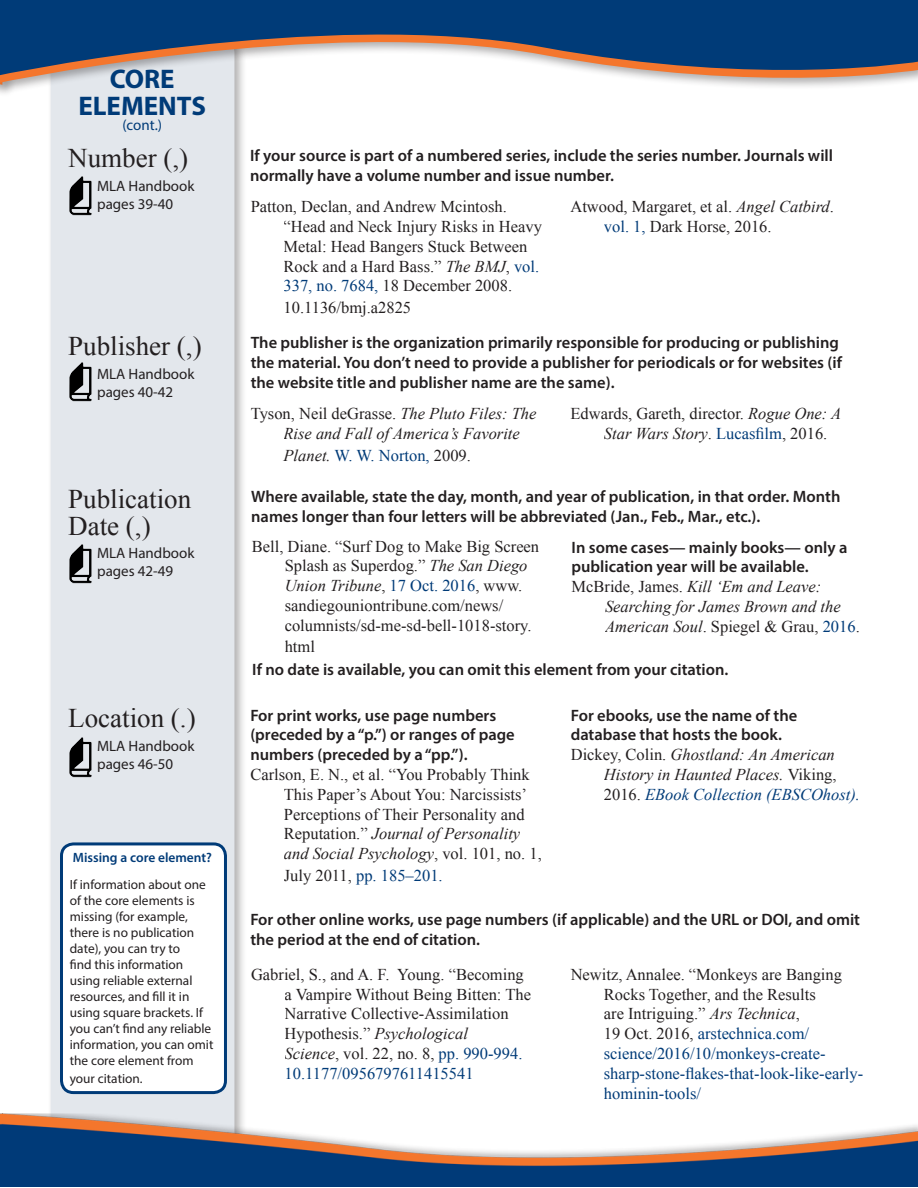
<style>
.page{position:relative;width:918px;height:1188px;background:#fff}
.page>*{position:absolute;margin:0;border:0;box-sizing:border-box;transform-origin:0 0}
.t1{font:27px "Times New Roman";color:#231f20}
.t2{font:700 27px "Myriad Pro";color:#003b78}
.t3{font:600 16.5px/19.8px "Myriad Pro";color:#231f20}
.t4{font:16.5px/19.8px "Times New Roman";color:#231f20}
.t5{font:italic 16.5px/19.8px "Times New Roman";color:#231f20}
.t6{font:16.5px/19.8px "Times New Roman";color:#003b78}
.t7{font:15px "Myriad Pro";color:#231f20}
.t8{font:15px "Myriad Pro";color:#003b78}
.t9{font:600 13.5px "Myriad Pro";color:#003b78}
.t10{font:13.35px/16px "Myriad Pro";color:#231f20}
.s1{font-style:italic}
.s2{color:#003b78}
.s3{font-style:normal}
.s4{font-style:italic;color:#231f20}
.s5{color:#231f20}
.s6{font-style:normal;color:#003b78}
</style>
<div class="page">
<img style="left:0;top:1113px;width:918px;height:73px">
<div style="left:47px;top:31px;width:201px;height:1134px;background:#231f20;opacity:.35"></div>
<div style="left:51px;top:35px;width:183px;height:1117px;background:#e3e7ec;border-radius:18px"></div>
<svg style="left:0;top:0;width:918px;height:88px;fill:#003b78"></svg>
<img style="left:69px;top:176px;width:23px;height:40px">
<img style="left:69px;top:362px;width:23px;height:40px">
<img style="left:69px;top:544px;width:23px;height:40px">
<img style="left:69px;top:737px;width:23px;height:41px">
<div style="left:62px;top:844px;width:163px;height:249px;background:#fff;border-radius:12px"></div>
<div style="left:60px;top:842px;width:167px;height:252px;border:3px solid #003b78;border-radius:12px"></div>
<p class="t2" style="left:110px;top:61px;width:67px">CORE</p>
<p class="t2" style="left:78px;top:88px;width:129px">ELEMENTS</p>
<p class="t8" style="left:122px;top:116px;width:41px">(cont.)</p>
<p class="t1" style="left:68px;top:140px;width:121px">Number (,)</p>
<p class="t7" style="left:97px;top:177px;width:99px">MLA Handbook</p>
<p class="t7" style="left:97px;top:195px;width:78px">pages 39-40</p>
<p class="t1" style="left:68px;top:327px;width:135px">Publisher (,)</p>
<p class="t7" style="left:97px;top:364px;width:99px">MLA Handbook</p>
<p class="t7" style="left:97px;top:382px;width:78px">pages 40-42</p>
<p class="t1" style="left:68px;top:481px;width:125px">Publication</p>
<p class="t1" style="left:68px;top:508px;width:84px">Date (,)</p>
<p class="t7" style="left:97px;top:543px;width:99px">MLA Handbook</p>
<p class="t7" style="left:97px;top:561px;width:78px">pages 42-49</p>
<p class="t1" style="left:68px;top:700px;width:129px">Location (.)</p>
<p class="t7" style="left:97px;top:737px;width:99px">MLA Handbook</p>
<p class="t7" style="left:97px;top:755px;width:78px">pages 46-50</p>
<p class="t9" style="left:73px;top:849px;width:141px">Missing a core element?</p>
<p class="t10" style="left:70px;top:876px;width:145px">If information about one of the core elements is missing (for example, there is no publication date), you can try to<br>find this information using reliable external resources, and fill it in using square brackets. If you can’t find any reliable information, you can omit the core element from</p>
<p class="t10" style="left:70px;top:1071px;width:74px">your citation.</p>
<p class="t3" style="left:250px;top:146px;width:585px">If your source is part of a numbered series, include the series number. Journals will normally have a volume number and issue number.</p>
<p class="t4" style="left:284px;top:196px;width:260px;text-indent:-33px">Patton, Declan, and Andrew Mcintosh. “Head and Neck Injury Risks in Heavy Metal: Head Bangers Stuck Between Rock and a Hard Bass.” <span class="s1">The BMJ</span>, <span class="s2">vol.<br>337, no. 7684,</span> 18 December 2008.</p>
<p class="t4" style="left:284px;top:297px;width:129px">10.1136/bmj.a2825</p>
<p class="t4" style="left:604px;top:196px;width:232px;text-indent:-33px">Atwood, Margaret, et al. <span class="s1">Angel Catbird</span>. <span class="s2">vol. 1,</span> Dark Horse, 2016.</p>
<p class="t3" style="left:251px;top:332px;width:593px">The publisher is the organization primarily responsible for producing or publishing the material. You don’t need to provide a publisher for periodicals or for websites (if the website title and publisher name are the same).</p>
<p class="t5" style="left:284px;top:404px;width:254px;text-indent:-33px"><span class="s3">Tyson, Neil deGrasse.</span> The Pluto Files: The<br>Rise and Fall of America’s Favorite</p>
<p class="t6" style="left:284px;top:445px;width:189px"><span class="s4">Planet.</span> W. W. Norton, <span class="s5">2009.</span></p>
<p class="t3" style="left:251px;top:486px;width:591px">Where available, state the day, month, and year of publication, in that order. Month names longer than four letters will be abbreviated (Jan., Feb., Mar., etc.).</p>
<p class="t4" style="left:604px;top:404px;width:239px;text-indent:-33px">Edwards, Gareth, director. <span class="s1">Rogue One: A<br>Star Wars Story</span>. <span class="s2">Lucasfilm</span>, 2016.</p>
<p class="t4" style="left:285px;top:536px;width:256px;text-indent:-33px">Bell, Diane. “Surf Dog to Make Big Screen Splash as Superdog.” <span class="s1">The San Diego Union Tribune</span>, <span class="s2">17 Oct. 2016</span>, www. sandiegouniontribune.com/news/ columnists/sd-me-sd-bell-1018-story.</p>
<p class="t4" style="left:285px;top:637px;width:32px">html</p>
<p class="t3" style="left:572px;top:537px;width:277px">In some cases— mainly books— only a publication year will be available.</p>
<p class="t5" style="left:605px;top:576px;width:256px;text-indent:-33px"><span class="s3">McBride, James.</span> Kill ‘Em and Leave:<br>Searching for James Brown and the<br>American Soul<span class="s3">. Spiegel &amp; Grau,</span> <span class="s6">2016</span><span class="s3">.</span></p>
<p class="t3" style="left:252px;top:659px;width:478px">If no date is available, you can omit this element from your citation.</p>
<p class="t3" style="left:250px;top:705px;width:266px">For print works, use page numbers (preceded by a “p.”) or ranges of page numbers (preceded by a “pp.”).</p>
<p class="t4" style="left:284px;top:764px;width:260px;text-indent:-33px">Carlson, E. N., et al. “You Probably Think This Paper’s About You: Narcissists’ Perceptions of Their Personality and Reputation.” <span class="s1">Journal of Personality and Social Psychology</span>, vol. 101, no. 1,</p>
<p class="t6" style="left:284px;top:865px;width:160px"><span class="s5">July 2011,</span> pp. 185–201.</p>
<p class="t3" style="left:571px;top:705px;width:228px">For ebooks, use the name of the database that hosts the book.</p>
<p class="t5" style="left:604px;top:744px;width:258px;text-indent:-33px"><span class="s3">Dickey, Colin.</span> Ghostland: An American<br>History in Haunted Places. <span class="s3">Viking,<br>2016.</span> <span class="s2">EBook Collection (EBSCOhost).</span></p>
<p class="t3" style="left:250px;top:909px;width:611px">For other online works, use page numbers (if applicable) and the URL or DOI, and omit the period at the end of citation.</p>
<p class="t4" style="left:285px;top:964px;width:248px;text-indent:-34px">Gabriel, S., and A. F. Young. “Becoming a Vampire Without Being Bitten: The Narrative Collective-Assimilation Hypothesis.” <span class="s1">Psychological<br>Science</span>, vol. 22, no. 8, <span class="s2">pp. 990-994.<br>10.1177/0956797611415541</span></p>
<p class="t6" style="left:604px;top:964px;width:261px;text-indent:-33px"><span class="s5">Newitz, Annalee. “Monkeys are Banging Rocks Together, and the Results<br>are Intriguing.”</span> <span class="s4">Ars Technica</span><span class="s5">,<br>19 Oct. 2016,</span> arstechnica.com/ science/2016/10/monkeys-create&shy;sharp-stone-flakes-that-look-like-early&shy;hominin-tools/</p>
</div>
